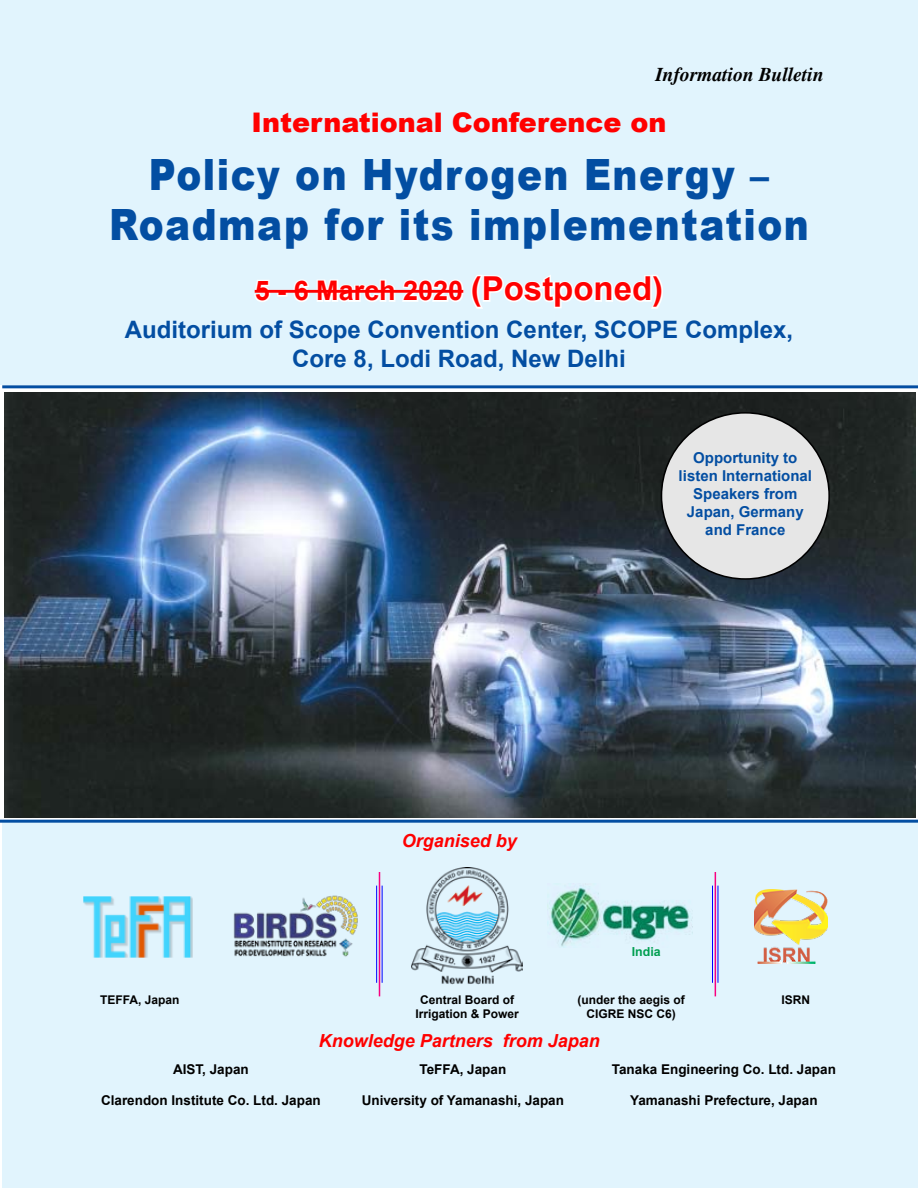
<style>
.page{position:relative;width:918px;height:1188px;background:#fff}
.page>*{position:absolute;margin:0;border:0;box-sizing:border-box;transform-origin:0 0}
.t1{font:900 43.2px/49.5px "Arial";letter-spacing:.04em;color:#034ea2;text-align:center;scale:.87 1}
.t2{font:900 27px "Arial";color:#f00}
.t3{font:700 27px "Arial";color:#f00}
.t4{font:700 24px/28.8px "Arial";color:#034ea2;text-align:center}
.t5{font:italic 700 19.5px "Times";color:#000}
.t6{font:italic 700 18px "Arial";color:#f00}
.t7{font:700 15px/18px "Arial";color:#034ea2;text-align:center}
.t8{font:700 13.5px "Arial";color:#000}
.t9{font:700 12.45px "Arial";color:#00a651}
.t10{font:700 12px/14.4px "Arial";color:#000;text-align:center}
.s1{font-size:33px}
</style>
<div class="page">
<div style="left:2px;top:821px;width:916px;height:367px;background:#e1f4fd"></div>
<div style="left:0;top:0;width:918px;height:384px;background:#e1f4fd"></div>
<img style="left:411px;top:867px;width:112px;height:118px">
<hr style="left:2px;top:385px;width:916px;height:3px;background:#034ea2">
<svg style="left:254px;top:280px;width:19px;height:22px"></svg>
<div style="left:277px;top:290px;width:11px;height:7px;border:3px solid #fff"></div>
<hr style="left:255px;top:290px;width:208px;height:3px;background:#f00">
<svg style="left:291px;top:275px;width:372px;height:34px"></svg>
<img style="left:755px;top:890px;width:73px;height:73px">
<hr style="left:0;top:820px;width:918px;height:3px;background:#034ea2">
<img style="left:83px;top:896px;width:110px;height:62px">
<img style="left:233px;top:895px;width:125px;height:62px">
<img style="left:5px;top:392px;width:910px;height:426px">
<div style="left:661px;top:413px;width:168px;height:166px;background:#e6e6e6;border-radius:50%"></div>
<img style="left:547px;top:883px;width:146px;height:64px">
<hr style="left:379px;top:872px;width:1px;height:124px;background:#f80080">
<hr style="left:382px;top:886px;width:1px;height:97px;background:#00f">
<hr style="left:376px;top:886px;width:1px;height:97px;background:#00f">
<hr style="left:715px;top:872px;width:1px;height:124px;background:#f80080">
<hr style="left:718px;top:886px;width:1px;height:97px;background:#00f">
<hr style="left:712px;top:886px;width:1px;height:97px;background:#00f">
<h3 class="t5" style="left:655px;top:63px;width:170px">Information Bulletin</h3>
<h2 class="t2" style="left:252px;top:105px;width:416px">International Conference on</h2>
<h1 class="t1" style="left:109px;top:151px;width:806px">Policy on Hydrogen Energy –<br>Roadmap for its implementation</h1>
<h2 class="t3" style="left:255px;top:272px;width:410px">5 - 6 March 2020 <span class="s1">(Postponed)</span></h2>
<h3 class="t4" style="left:125px;top:316px;width:670px">Auditorium of Scope Convention Center, SCOPE Complex,<br>Core 8, Lodi Road, New Delhi</h3>
<p class="t7" style="left:679px;top:449px;width:135px">Opportunity to listen International<br>Speakers from<br>Japan, Germany and France</p>
<h3 class="t6" style="left:402px;top:828px;width:117px">Organised by</h3>
<p class="t9" style="left:632px;top:943px;width:30px">India</p>
<p class="t10" style="left:100px;top:993px;width:81px">TEFFA, Japan</p>
<p class="t10" style="left:781px;top:992px;width:30px">ISRN</p>
<p class="t10" style="left:415px;top:992px;width:105px">Central Board of<br>Irrigation &amp; Power</p>
<p class="t10" style="left:577px;top:992px;width:109px">(under the aegis of<br>CIGRE NSC C6)</p>
<h3 class="t6" style="left:319px;top:1029px;width:283px">Knowledge Partners from Japan</h3>
<p class="t8" style="left:173px;top:1060px;width:77px">AIST, Japan</p>
<p class="t8" style="left:420px;top:1060px;width:88px">TeFFA, Japan</p>
<p class="t8" style="left:612px;top:1060px;width:226px">Tanaka Engineering Co. Ltd. Japan</p>
<p class="t8" style="left:101px;top:1091px;width:221px">Clarendon Institute Co. Ltd. Japan</p>
<p class="t8" style="left:362px;top:1091px;width:204px">University of Yamanashi, Japan</p>
<p class="t8" style="left:630px;top:1091px;width:189px">Yamanashi Prefecture, Japan</p>
</div>
